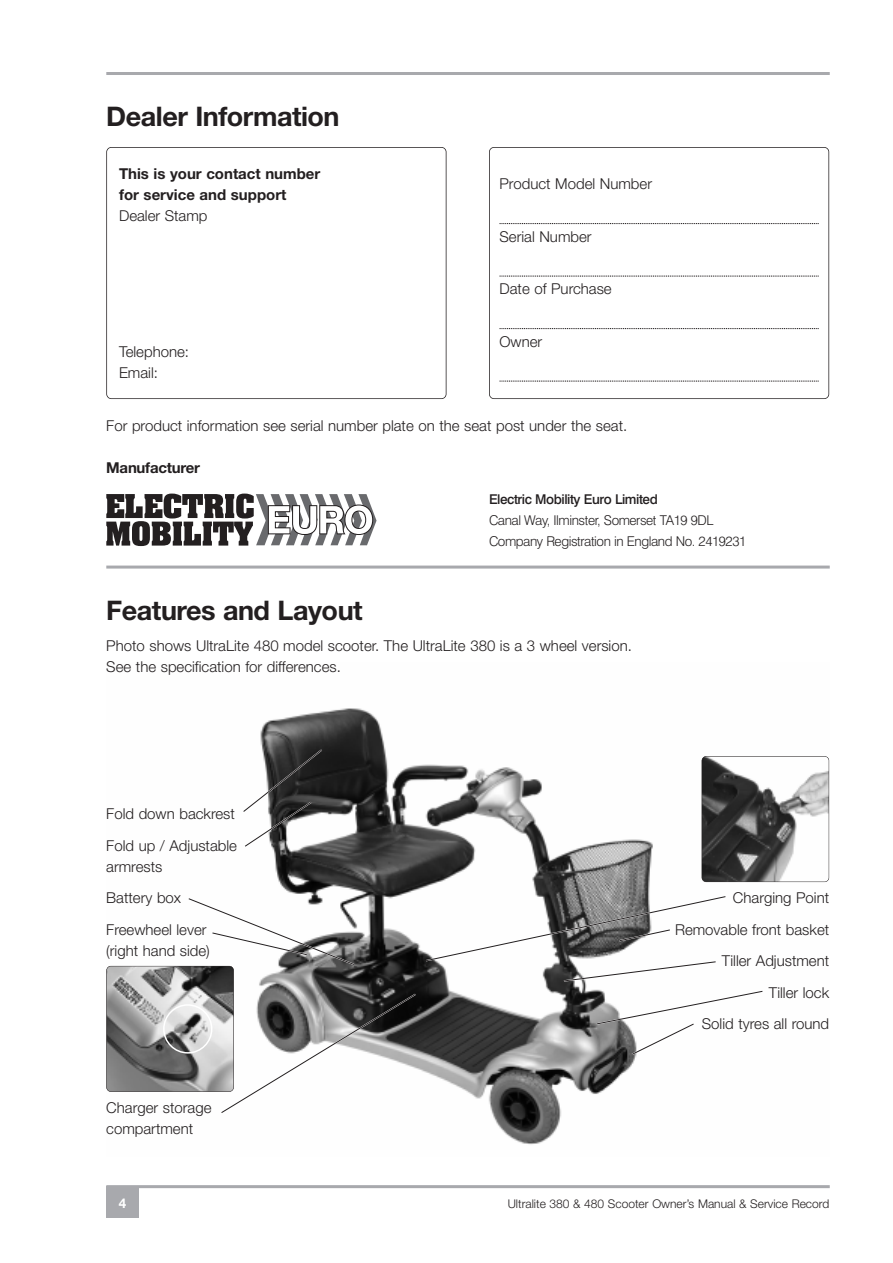
<style>
.page{position:relative;width:893px;height:1263px;background:#fff}
.page>*{position:absolute;margin:0;border:0;box-sizing:border-box;transform-origin:0 0}
.t1{font:700 27px "Helvetica Neue";letter-spacing:-.015em;color:#231f20}
.t2{font:300 15px/21px "Helvetica Neue";color:#231f20}
.t3{font:700 15px/21px "Helvetica Neue";color:#231f20}
.t4{font:300 13.5px/21px "Swiss 721 BT";letter-spacing:-.03em;color:#231f20}
.t5{font:500 13.5px "Swiss 721 BT";letter-spacing:-.035em;color:#231f20}
.t6{font:700 13.5px "Helvetica Neue";color:#fff}
.t7{font:300 12px "Helvetica Neue";color:#231f20}
</style>
<div class="page">
<div style="left:106px;top:1187px;width:33px;height:31px;background:#a8a9ad"></div>
<hr style="left:106px;top:1185px;width:724px;height:3px;background:#a8a9ad">
<hr style="left:106px;top:72px;width:724px;height:3px;background:#a8a9ad">
<div style="left:106px;top:147px;width:340px;height:252px;border:2px solid #231f20;border-radius:5px"></div>
<div style="left:489px;top:147px;width:340px;height:252px;border:2px solid #231f20;border-radius:5px"></div>
<hr style="left:106px;top:566px;width:724px;height:2px;background:#a8a9ad">
<svg style="left:106px;top:494px;width:271px;height:52px"></svg>
<svg style="left:499px;top:223px;width:320px;height:1px"></svg>
<svg style="left:499px;top:276px;width:320px;height:1px"></svg>
<svg style="left:499px;top:328px;width:320px;height:1px"></svg>
<svg style="left:499px;top:381px;width:320px;height:1px"></svg>
<img style="left:110px;top:708px;width:719px;height:437px">
<img style="left:702px;top:756px;width:127px;height:126px;border-radius:4px">
<div style="left:702px;top:756px;width:127px;height:126px;border:1px solid #231f20;border-radius:5px"></div>
<img style="left:106px;top:966px;width:128px;height:126px;border-radius:4px">
<div style="left:106px;top:966px;width:128px;height:126px;border:1px solid #231f20;border-radius:5px"></div>
<svg style="left:241px;top:748px;width:83px;height:100px"></svg>
<svg style="left:424px;top:895px;width:303px;height:87px"></svg>
<svg style="left:595px;top:989px;width:169px;height:67px"></svg>
<svg style="left:163px;top:1004px;width:49px;height:49px;background:#b8b8b8"></svg>
<svg style="left:187px;top:897px;width:169px;height:69px"></svg>
<svg style="left:219px;top:992px;width:198px;height:123px"></svg>
<h1 class="t1" style="left:106px;top:107px;width:235px">Dealer Information</h1>
<p class="t3" style="left:119px;top:164px;width:203px">This is your contact number for service and support</p>
<p class="t2" style="left:119px;top:206px;width:90px">Dealer Stamp</p>
<p class="t2" style="left:119px;top:343px;width:72px">Telephone:<br>Email:</p>
<p class="t2" style="left:499px;top:175px;width:154px">Product Model Number</p>
<p class="t2" style="left:499px;top:227px;width:94px">Serial Number</p>
<p class="t2" style="left:499px;top:280px;width:114px">Date of Purchase</p>
<p class="t2" style="left:499px;top:332px;width:44px">Owner</p>
<p class="t2" style="left:106px;top:416px;width:522px">For product information see serial number plate on the seat post under the seat.</p>
<p class="t3" style="left:106px;top:458px;width:95px">Manufacturer</p>
<p class="t5" style="left:489px;top:494px;width:170px">Electric Mobility Euro Limited</p>
<p class="t4" style="left:489px;top:511px;width:259px">Canal Way, Ilminster, Somerset TA19 9DL<br>Company Registration in England No. 2419231</p>
<h1 class="t1" style="left:106px;top:600px;width:258px">Features and Layout</h1>
<p class="t2" style="left:106px;top:637px;width:527px">Photo shows UltraLite 480 model scooter. The UltraLite 380 is a 3 wheel version.<br>See the specification for differences.</p>
<p class="t2" style="left:106px;top:799px;width:132px;line-height:31.5px">Fold down backrest<br>Fold up / Adjustable</p>
<p class="t2" style="left:106px;top:857px;width:58px">armrests</p>
<p class="t2" style="left:106px;top:889px;width:76px">Battery box</p>
<p class="t2" style="left:106px;top:920px;width:105px">Freewheel lever (right hand side)</p>
<p class="t2" style="left:106px;top:1099px;width:107px">Charger storage compartment</p>
<p class="t2" style="left:675px;top:883px;width:156px;line-height:31.5px;text-align:right">Charging Point<br>Removable front basket<br>Tiller Adjustment<br>Tiller lock</p>
<p class="t2" style="left:702px;top:1015px;width:129px">Solid tyres all round</p>
<p class="t6" style="left:119px;top:1198px;width:9px">4</p>
<p class="t7" style="left:508px;top:1199px;width:323px">Ultralite 380 &amp; 480 Scooter Owner’s Manual &amp; Service Record</p>
</div>
